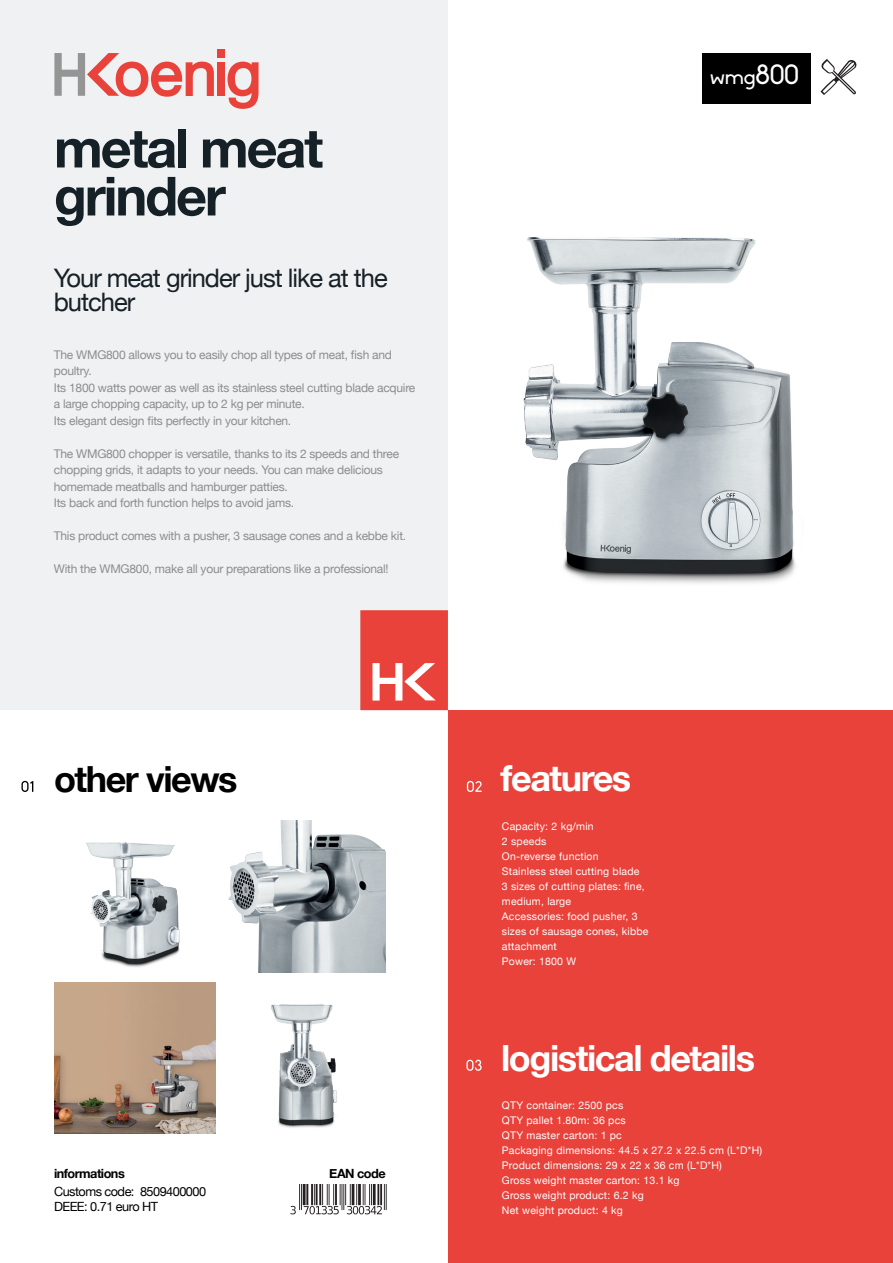
<style>
.page{position:relative;width:893px;height:1263px;background:#fff}
.page>*{position:absolute;margin:0;border:0;box-sizing:border-box;transform-origin:0 0}
.t1{font:700 54px/48px "Helvetica Neue";letter-spacing:-.04em;color:#162027}
.t2{font:700 36px "Helvetica Neue";letter-spacing:-.04em;color:#fff}
.t3{font:700 36px "Helvetica Neue";letter-spacing:-.04em;color:#000}
.t4{font:25.5px/24px "Helvetica Neue";letter-spacing:-.04em;color:#162027}
.t5{font:21px "Biko";color:#fff}
.t6{font:12.75px/18px "Helvetica Neue";letter-spacing:-.04em;color:#000}
.t7{font:700 12.75px "Helvetica Neue";letter-spacing:-.04em;color:#000}
.t8{font:12px/16.5px "Helvetica Neue";letter-spacing:-.02em;color:#8b8d8f}
.t9{font:10.5px/15px "Helvetica Neue";letter-spacing:.02em;color:#fff}
.s1{font-weight:700}
.s2{font-size:27px}
</style>
<div class="page">
<div style="left:0;top:0;width:448px;height:710px;background:#f0f1f2"></div>
<div style="left:448px;top:710px;width:445px;height:553px;background:#e8423b"></div>
<svg style="left:360px;top:610px;width:88px;height:100px;background:#ea5953"></svg>
<div style="left:218px;top:49px;width:7px;height:8px;background:#e8423b"></div>
<div style="left:218px;top:62px;width:7px;height:34px;background:#e8423b"></div>
<svg style="left:54px;top:53px;width:160px;height:44px"></svg>
<svg style="left:227px;top:62px;width:32px;height:47px"></svg>
<svg style="left:21px;top:781px;width:12px;height:11px"></svg>
<svg style="left:466px;top:1060px;width:16px;height:11px"></svg>
<svg style="left:467px;top:781px;width:15px;height:11px"></svg>
<div style="left:702px;top:53px;width:109px;height:51px;background:#000"></div>
<img style="left:290px;top:1184px;width:97px;height:31px">
<img style="left:86px;top:842px;width:94px;height:125px">
<img style="left:228px;top:821px;width:158px;height:151px">
<img style="left:54px;top:982px;width:162px;height:151px">
<img style="left:271px;top:1004px;width:66px;height:124px">
<svg style="left:821px;top:59px;width:35px;height:36px"></svg>
<img style="left:523px;top:237px;width:273px;height:347px">
<p class="t1" style="left:54px;top:126px;width:271px">metal meat grinder</p>
<p class="t4" style="left:54px;top:268px;width:335px">Your meat grinder just like at the butcher</p>
<p class="t8" style="left:54px;top:347px;width:363px">The WMG800 allows you to easily chop all types of meat, fish and poultry.<br>Its 1800 watts power as well as its stainless steel cutting blade acquire a large chopping capacity, up to 2 kg per minute.<br>Its elegant design fits perfectly in your kitchen.</p>
<p class="t8" style="left:54px;top:446px;width:347px">The WMG800 chopper is versatile, thanks to its 2 speeds and three chopping grids, it adapts to your needs. You can make delicious homemade meatballs and hamburger patties.<br>Its back and forth function helps to avoid jams.</p>
<p class="t8" style="left:54px;top:528px;width:354px">This product comes with a pusher, 3 sausage cones and a kebbe kit.</p>
<p class="t8" style="left:54px;top:561px;width:336px">With the WMG800, make all your preparations like a professional!</p>
<p class="t3" style="left:54px;top:750px;width:185px">other views</p>
<p class="t6" style="left:54px;top:1165px;width:154px"><span class="s1">informations<br></span>Customs code: 8509400000</p>
<p class="t6" style="left:54px;top:1198px;width:106px">DEEE: 0.71 euro HT</p>
<p class="t7" style="left:329px;top:1163px;width:58px">EAN code</p>
<p class="t5" style="left:710px;top:65px;width:91px">wmg<span class="s2">800</span></p>
<p class="t2" style="left:501px;top:750px;width:132px">features</p>
<p class="t9" style="left:502px;top:819px;width:93px">Capacity: 2 kg/min</p>
<p class="t9" style="left:502px;top:834px;width:46px">2 speeds</p>
<p class="t9" style="left:502px;top:849px;width:98px">On-reverse function</p>
<p class="t9" style="left:502px;top:864px;width:139px">Stainless steel cutting blade</p>
<p class="t9" style="left:502px;top:879px;width:144px">3 sizes of cutting plates: fine, medium, large</p>
<p class="t9" style="left:502px;top:909px;width:148px">Accessories: food pusher, 3 sizes of sausage cones, kibbe attachment</p>
<p class="t9" style="left:502px;top:954px;width:76px">Power: 1800 W</p>
<p class="t2" style="left:501px;top:1030px;width:255px">logistical details</p>
<p class="t9" style="left:502px;top:1098px;width:123px">QTY container: 2500 pcs</p>
<p class="t9" style="left:502px;top:1113px;width:125px">QTY pallet 1.80m: 36 pcs</p>
<p class="t9" style="left:502px;top:1128px;width:121px">QTY master carton: 1 pc</p>
<p class="t9" style="left:502px;top:1143px;width:262px">Packaging dimensions: 44.5 x 27.2 x 22.5 cm (L*D*H)</p>
<p class="t9" style="left:502px;top:1158px;width:222px">Product dimensions: 29 x 22 x 36 cm (L*D*H)</p>
<p class="t9" style="left:502px;top:1173px;width:179px">Gross weight master carton: 13.1 kg</p>
<p class="t9" style="left:502px;top:1188px;width:143px">Gross weight product: 6.2 kg</p>
<p class="t9" style="left:502px;top:1203px;width:122px">Net weight product: 4 kg</p>
</div>
